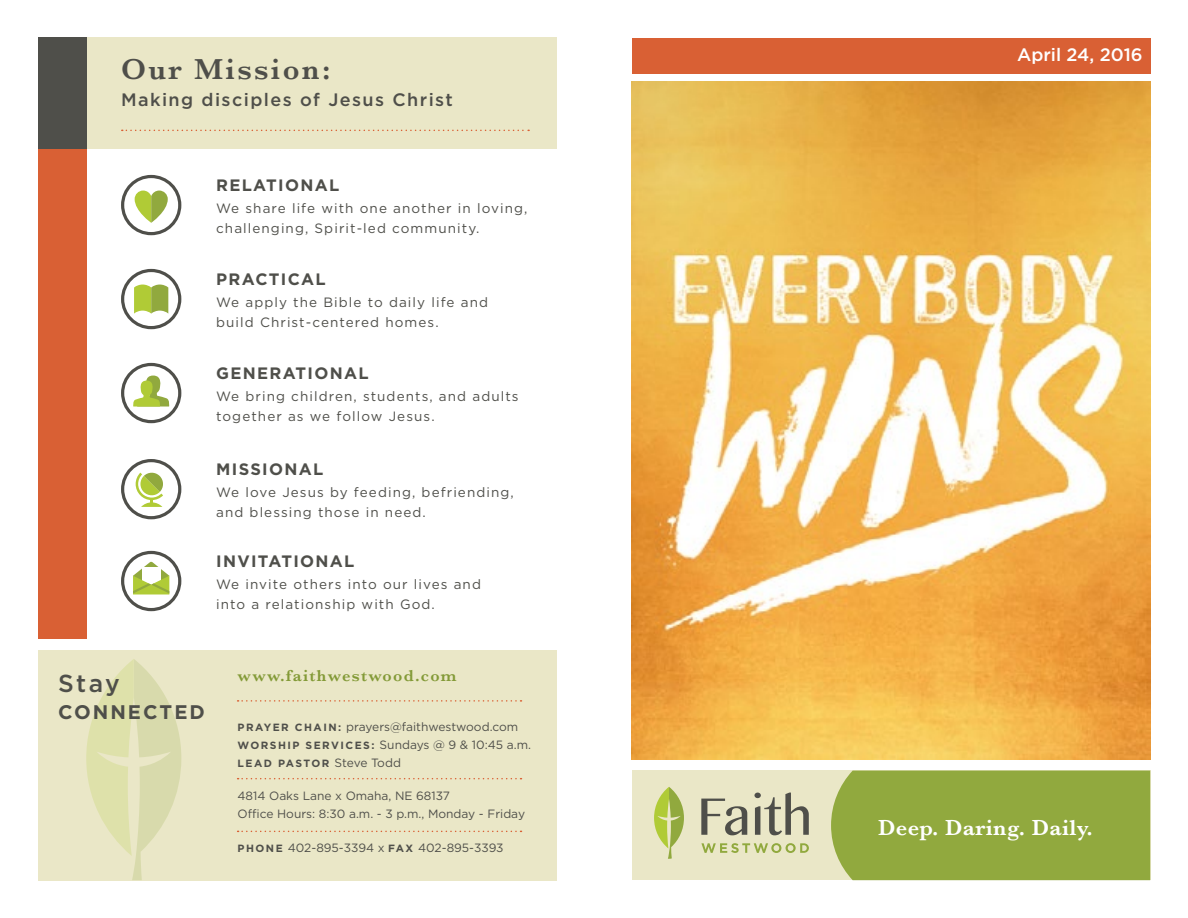
<style>
.page{position:relative;width:1188px;height:918px;background:#fff}
.page>*{position:absolute;margin:0;border:0;box-sizing:border-box;transform-origin:0 0}
.t1{font:600 30px "Baskerville";letter-spacing:.08em;color:#4f4f4a}
.t2{font:500 24.6px "Gotham";color:#4f4f4a}
.t3{font:600 22.5px "Baskerville";letter-spacing:.02em;color:#fff}
.t4{font:700 19.65px "Gotham";letter-spacing:.1em;color:#4f4f4a}
.t5{font:500 18px "Gotham";letter-spacing:.08em;color:#4f4f4a}
.t6{font:500 18px "Gotham";color:#fff}
.t7{font:700 16.5px "Gotham";letter-spacing:.08em;color:#4f4f4a}
.t8{font:600 16.5px "Baskerville";letter-spacing:.08em;color:#839a37}
.t9{font:13.5px/19.2px "Gotham";letter-spacing:.08em;color:#4f4f4a}
.t10{font:12px/18px "Gotham";color:#4f4f4a}
.t11{font:700 10.5px "Gotham";letter-spacing:.135em;color:#4f4f4a}
.s1{font-weight:700;font-size:10.5px}
.s2{font-weight:400;font-size:12px}
</style>
<div class="page">
<img style="left:632px;top:82px;width:518px;height:677px">
<div style="left:632px;top:771px;width:518px;height:109px;background:#eae7c7"></div>
<div style="left:38px;top:650px;width:518px;height:230px;background:#eae7c7"></div>
<div style="left:38px;top:38px;width:518px;height:111px;background:#eae7c7"></div>
<div style="left:632px;top:38px;width:518px;height:35px;background:#d96034"></div>
<div style="left:38px;top:149px;width:48px;height:489px;background:#d96034"></div>
<svg style="left:701px;top:843px;width:108px;height:10px"></svg>
<svg style="left:701px;top:799px;width:46px;height:36px"></svg>
<svg style="left:754px;top:793px;width:55px;height:42px"></svg>
<svg style="left:654px;top:787px;width:30px;height:72px"></svg>
<svg style="left:86px;top:659px;width:95px;height:221px"></svg>
<div style="left:831px;top:771px;width:319px;height:109px;background:#91a93e"></div>
<svg style="left:238px;top:778px;width:284px;height:1px"></svg>
<svg style="left:238px;top:700px;width:284px;height:2px"></svg>
<svg style="left:238px;top:831px;width:284px;height:1px"></svg>
<svg style="left:122px;top:130px;width:407px;height:1px"></svg>
<svg style="left:121px;top:551px;width:60px;height:60px"></svg>
<svg style="left:121px;top:269px;width:60px;height:60px"></svg>
<svg style="left:121px;top:175px;width:60px;height:60px"></svg>
<svg style="left:121px;top:363px;width:60px;height:60px"></svg>
<div style="left:38px;top:38px;width:48px;height:111px;background:#4f4f4a"></div>
<svg style="left:121px;top:459px;width:60px;height:60px"></svg>
<h1 class="t1" style="left:121px;top:48px;width:211px">Our Mission:</h1>
<h3 class="t5" style="left:121px;top:89px;width:333px">Making disciples of Jesus Christ</h3>
<p class="t7" style="left:216px;top:176px;width:125px">RELATIONAL</p>
<p class="t9" style="left:216px;top:199px;width:313px">We share life with one another in loving, challenging, Spirit-led community.</p>
<p class="t7" style="left:216px;top:270px;width:111px">PRACTICAL</p>
<p class="t9" style="left:216px;top:293px;width:273px">We apply the Bible to daily life and build Christ-centered homes.</p>
<p class="t7" style="left:216px;top:364px;width:154px">GENERATIONAL</p>
<p class="t9" style="left:216px;top:387px;width:304px">We bring children, students, and adults together as we follow Jesus.</p>
<p class="t7" style="left:216px;top:460px;width:109px">MISSIONAL</p>
<p class="t9" style="left:216px;top:483px;width:299px">We love Jesus by feeding, befriending, and blessing those in need.</p>
<p class="t7" style="left:216px;top:552px;width:140px">INVITATIONAL</p>
<p class="t9" style="left:216px;top:575px;width:266px">We invite others into our lives and into a relationship with God.</p>
<h2 class="t2" style="left:58px;top:669px;width:63px">Stay</h2>
<h3 class="t4" style="left:58px;top:700px;width:148px">CONNECTED</h3>
<p class="t8" style="left:238px;top:664px;width:221px">www.faithwestwood.com</p>
<p class="t10" style="left:238px;top:717px;width:295px"><span class="s1">PRAYER CHAIN:</span> prayers@faithwestwood.com<br><span class="s1">WORSHIP SERVICES:</span> Sundays @ 9 &amp; 10:45 a.m.</p>
<p class="t11" style="left:238px;top:757px;width:165px">LEAD PASTOR <span class="s2">Steve Todd</span></p>
<p class="t10" style="left:238px;top:786px;width:289px">4814 Oaks Lane x Omaha, NE 68137<br>Office Hours: 8:30 a.m. - 3 p.m., Monday - Friday</p>
<p class="t10" style="left:238px;top:839px;width:268px"><span class="s1">PHONE</span> 402-895-3394 x <span class="s1">FAX</span> 402-895-3393</p>
<h3 class="t6" style="left:1017px;top:45px;width:127px">April 24, 2016</h3>
<h3 class="t3" style="left:878px;top:812px;width:216px">Deep. Daring. Daily.</h3>
</div>
